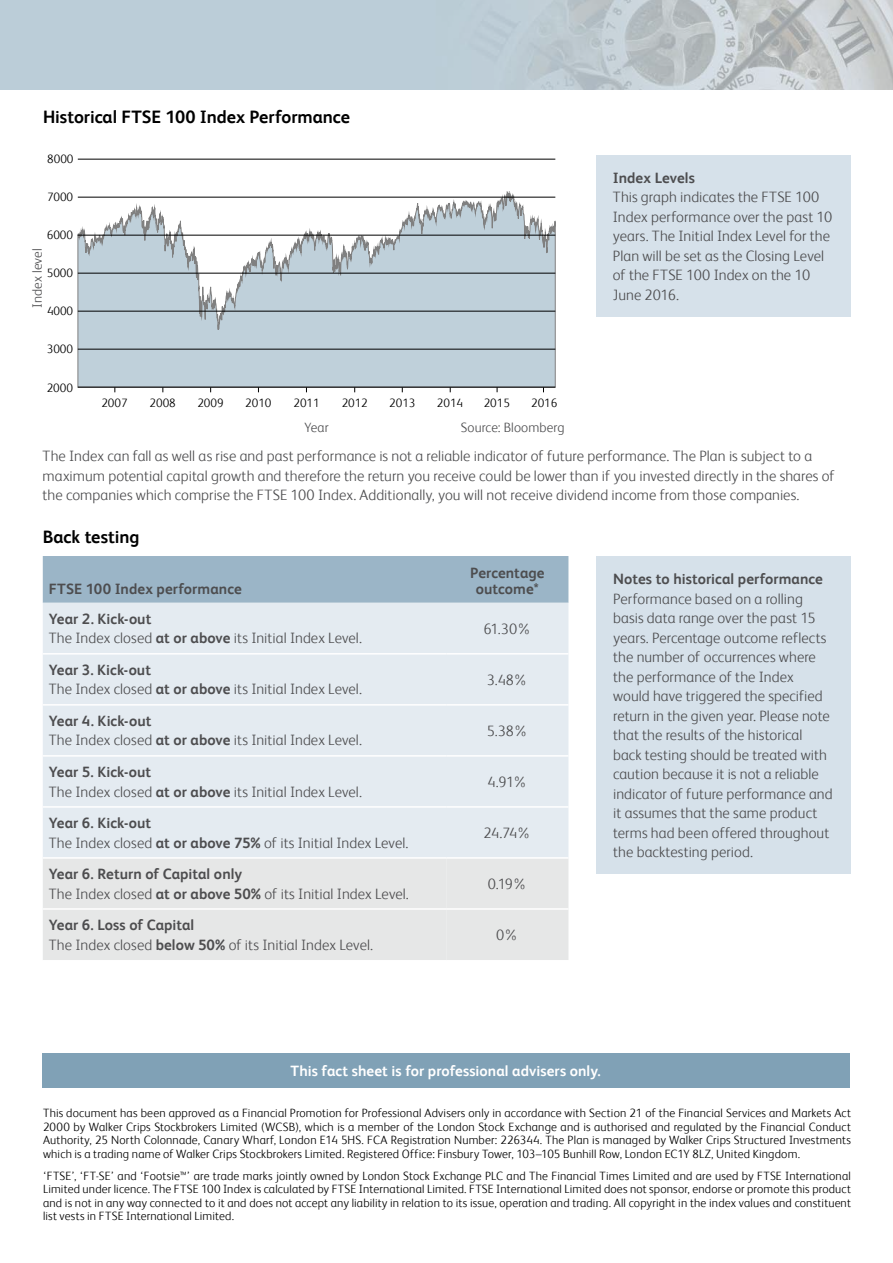
<style>
.page{position:relative;width:893px;height:1263px;background:#fff}
.page>*{position:absolute;margin:0;border:0;box-sizing:border-box;transform-origin:0 0}
.t1{font:700 18px "FS Albert";color:#000}
.t2{font:300 15px/19.5px "FS Albert";letter-spacing:.005em;color:#4d4d4f}
.t3{font:700 15px/16.5px "FS Albert";letter-spacing:.005em;color:#4d4d4f;text-align:center}
.t4{font:700 15px "FS Albert";letter-spacing:.005em;color:#fff}
.t5{font:300 13.5px "FS Albert";letter-spacing:.01em;color:#4d4d4f}
.t6{font:300 12.15px "FS Albert";color:#000}
.t7{font:300 12px/13.5px "FS Albert";letter-spacing:.01em;color:#000;text-align:justify}
.s1{font-weight:700}
.s2{font-weight:300}
</style>
<div class="page">
<img style="left:0;top:0;width:893px;height:89px">
<div style="left:42px;top:1054px;width:808px;height:34px;background:#80a1b6"></div>
<svg style="left:78px;top:191px;width:477px;height:196px"></svg>
<hr style="left:78px;top:387px;width:477px;height:1px;background:#000">
<hr style="left:78px;top:349px;width:477px;height:1px;background:#000">
<hr style="left:78px;top:311px;width:477px;height:1px;background:#000">
<hr style="left:78px;top:273px;width:477px;height:1px;background:#000">
<hr style="left:78px;top:235px;width:477px;height:1px;background:#000">
<hr style="left:78px;top:197px;width:477px;height:1px;background:#000">
<hr style="left:78px;top:159px;width:477px;height:1px;background:#000">
<div style="left:596px;top:556px;width:254px;height:318px;background:#d6e1ea"></div>
<div style="left:43px;top:556px;width:525px;height:47px;background:#9bb5c7"></div>
<div style="left:43px;top:603px;width:525px;height:254px;background:#e4ebf1"></div>
<div style="left:43px;top:859px;width:525px;height:101px;background:#e6e7e7"></div>
<hr style="left:43px;top:653px;width:403px;height:1px;background:#fff">
<hr style="left:446px;top:653px;width:122px;height:1px;background:#fff">
<hr style="left:43px;top:704px;width:403px;height:2px;background:#fff">
<hr style="left:446px;top:704px;width:122px;height:2px;background:#fff">
<hr style="left:43px;top:755px;width:403px;height:2px;background:#fff">
<hr style="left:446px;top:755px;width:122px;height:2px;background:#fff">
<hr style="left:43px;top:806px;width:403px;height:2px;background:#fff">
<hr style="left:446px;top:806px;width:122px;height:2px;background:#fff">
<hr style="left:43px;top:908px;width:403px;height:2px;background:#fff">
<hr style="left:446px;top:908px;width:122px;height:2px;background:#fff">
<div style="left:596px;top:155px;width:254px;height:162px;background:#d6e1ea"></div>
<p class="t1" style="left:43px;top:107px;width:308px">Historical FTSE 100 Index Performance</p>
<p class="t6" style="left:47px;top:152px;width:28px">8000</p>
<p class="t6" style="left:47px;top:190px;width:28px">7000</p>
<p class="t6" style="left:47px;top:228px;width:28px">6000</p>
<p class="t5" style="left:29px;top:308px;width:61px;rotate:-90deg">Index level</p>
<p class="t6" style="left:47px;top:266px;width:28px">5000</p>
<p class="t6" style="left:47px;top:304px;width:28px">4000</p>
<p class="t6" style="left:47px;top:342px;width:28px">3000</p>
<p class="t6" style="left:47px;top:380px;width:28px">2000</p>
<p class="t6" style="left:484px;top:396px;width:28px">2015</p>
<p class="t6" style="left:101px;top:396px;width:28px">2007</p>
<p class="t6" style="left:150px;top:396px;width:28px">2008</p>
<p class="t6" style="left:197px;top:396px;width:28px">2009</p>
<p class="t6" style="left:245px;top:396px;width:28px">2010</p>
<p class="t6" style="left:293px;top:396px;width:28px">2011</p>
<p class="t6" style="left:342px;top:396px;width:28px">2012</p>
<p class="t6" style="left:389px;top:396px;width:28px">2013</p>
<p class="t6" style="left:437px;top:396px;width:28px">2014</p>
<p class="t6" style="left:531px;top:396px;width:28px">2016</p>
<p class="t5" style="left:304px;top:420px;width:26px">Year</p>
<p class="t5" style="left:461px;top:420px;width:105px">Source: Bloomberg</p>
<p class="t3" style="left:613px;top:169px;width:84px">Index Levels</p>
<p class="t2" style="left:613px;top:187px;width:221px">This graph indicates the FTSE 100<br>Index performance over the past 10 years. The Initial Index Level for the<br>Plan will be set as the Closing Level of the FTSE 100 Index on the 10<br>June 2016.</p>
<p class="t2" style="left:43px;top:446px;width:794px">The Index can fall as well as rise and past performance is not a reliable indicator of future performance. The Plan is subject to a maximum potential capital growth and therefore the return you receive could be lower than if you invested directly in the shares of the companies which comprise the FTSE 100 Index. Additionally, you will not receive dividend income from those companies.</p>
<p class="t1" style="left:43px;top:526px;width:98px">Back testing</p>
<p class="t3" style="left:49px;top:581px;width:195px">FTSE 100 Index performance</p>
<p class="t3" style="left:470px;top:564px;width:76px">Percentage outcome*</p>
<p class="t2" style="left:49px;top:609px;width:315px"><span class="s1">Year 2. Kick-out<br></span>The Index closed <span class="s1">at or above</span> its Initial Index Level.</p>
<p class="t2" style="left:483px;top:619px;width:49px">61.30%</p>
<p class="t2" style="left:49px;top:660px;width:315px"><span class="s1">Year 3. Kick-out<br></span>The Index closed <span class="s1">at or above</span> its Initial Index Level.</p>
<p class="t2" style="left:487px;top:670px;width:43px">3.48%</p>
<p class="t2" style="left:49px;top:711px;width:315px"><span class="s1">Year 4. Kick-out<br></span>The Index closed <span class="s1">at or above</span> its Initial Index Level.</p>
<p class="t2" style="left:487px;top:721px;width:43px">5.38%</p>
<p class="t2" style="left:49px;top:762px;width:315px"><span class="s1">Year 5. Kick-out<br></span>The Index closed <span class="s1">at or above</span> its Initial Index Level.</p>
<p class="t2" style="left:487px;top:772px;width:42px">4.91%</p>
<p class="t2" style="left:49px;top:813px;width:361px"><span class="s1">Year 6. Kick-out<br></span>The Index closed <span class="s1">at or above 75%</span> of its Initial Index Level.</p>
<p class="t2" style="left:484px;top:823px;width:49px">24.74%</p>
<p class="t3" style="left:49px;top:864px;width:361px;line-height:19.5px;text-align:left">Year 6. Return of Capital only<br><span class="s2">The Index closed</span> at or above 50% <span class="s2">of its Initial Index Level.</span></p>
<p class="t2" style="left:488px;top:874px;width:41px">0.19%</p>
<p class="t2" style="left:49px;top:915px;width:326px"><span class="s1">Year 6. Loss of Capital<br></span>The Index closed <span class="s1">below 50%</span> of its Initial Index Level.</p>
<p class="t2" style="left:496px;top:925px;width:24px">0%</p>
<p class="t3" style="left:613px;top:570px;width:211px">Notes to historical performance</p>
<p class="t2" style="left:613px;top:588px;width:221px">Performance based on a rolling basis data range over the past 15 years. Percentage outcome reflects the number of occurrences where the performance of the Index would have triggered the specified return in the given year. Please note that the results of the historical back testing should be treated with caution because it is not a reliable indicator of future performance and it assumes that the same product terms had been offered throughout the backtesting period.</p>
<p class="t4" style="left:291px;top:1062px;width:312px">This fact sheet is for professional advisers only.</p>
<p class="t7" style="left:43px;top:1106px;width:809px">This document has been approved as a Financial Promotion for Professional Advisers only in accordance with Section 21 of the Financial Services and Markets Act 2000 by Walker Crips Stockbrokers Limited (WCSB), which is a member of the London Stock Exchange and is authorised and regulated by the Financial Conduct Authority, 25 North Colonnade, Canary Wharf, London E14 5HS. FCA Registration Number: 226344. The Plan is managed by Walker Crips Structured Investments which is a trading name of Walker Crips Stockbrokers Limited. Registered Office: Finsbury Tower, 103–105 Bunhill Row, London EC1Y 8LZ, United Kingdom.</p>
<p class="t7" style="left:43px;top:1169px;width:809px">‘FTSE’, ‘FT-SE’ and ‘Footsie™’ are trade marks jointly owned by London Stock Exchange PLC and The Financial Times Limited and are used by FTSE International Limited under licence. The FTSE 100 Index is calculated by FTSE International Limited. FTSE International Limited does not sponsor, endorse or promote this product and is not in any way connected to it and does not accept any liability in relation to its issue, operation and trading. All copyright in the index values and constituent list vests in FTSE International Limited.</p>
</div>
